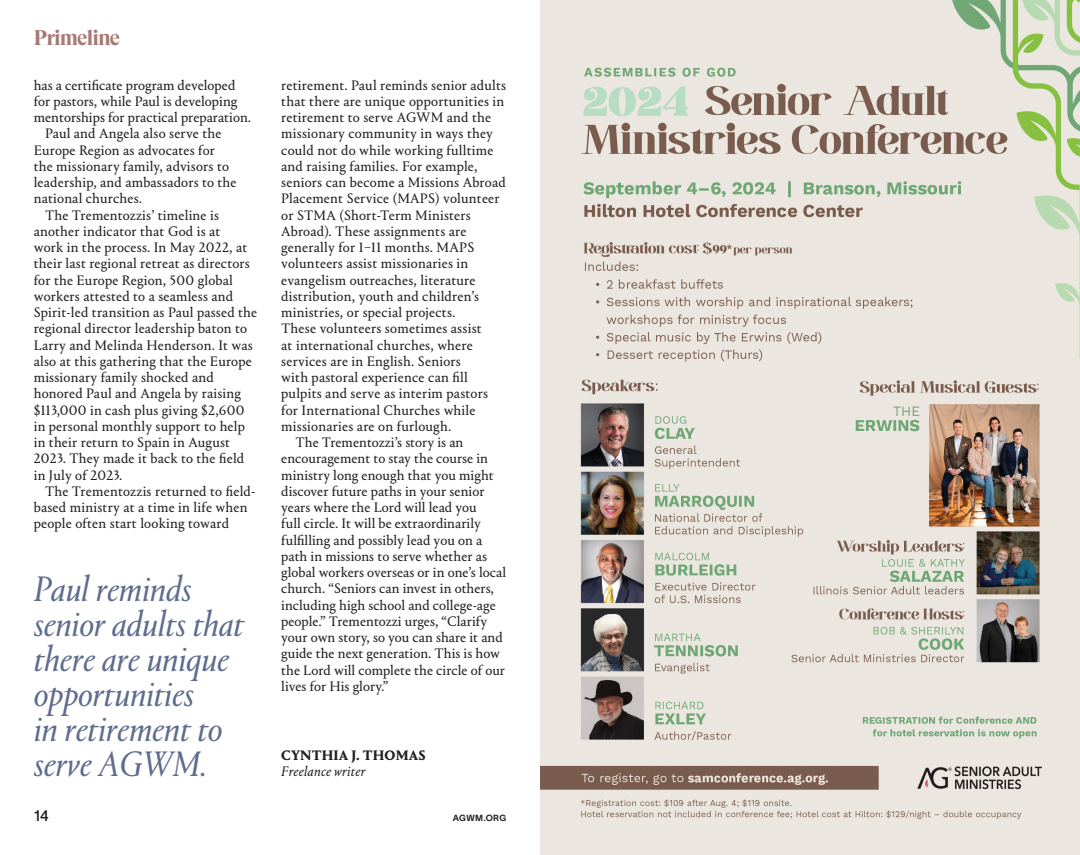
<style>
.page{position:relative;width:1080px;height:855px;background:#fff}
.page>*{position:absolute;margin:0;border:0;box-sizing:border-box;transform-origin:0 0}
.t1{font:italic 37px/35px "Portrait";letter-spacing:-.01em;color:#5f6c8d}
.t2{font:700 21.25px "GT Super Display";letter-spacing:-.04em;color:#a77973}
.t3{font:15px "TWK Lausanne 500";color:#231f20}
.t4{font:14.38px/16.2px "Portrait Text";letter-spacing:.01em;color:#231f20}
.t5{font:700 14.38px "Portrait Text";letter-spacing:.01em;color:#231f20}
.t6{font:italic 14.38px "Portrait Text";letter-spacing:.01em;color:#231f20}
.t7{font:8.75px "TWK Lausanne 700";letter-spacing:.04em;color:#231f20}
</style>
<div class="page">
<img style="left:540px;top:0;width:540px;height:855px">
<p class="t2" style="left:34px;top:26px;width:88px">Primeline</p>
<p class="t4" style="left:34px;top:76px;width:219px">has a certificate program developed for pastors, while Paul is developing mentorships for practical preparation.</p>
<p class="t4" style="left:34px;top:125px;width:204px;text-indent:11px">Paul and Angela also serve the<br>Europe Region as advocates for the missionary family, advisors to leadership, and ambassadors to the national churches.</p>
<p class="t4" style="left:34px;top:206px;width:225px;text-indent:11px">The Trementozzis’ timeline is another indicator that God is at<br>work in the process. In May 2022, at their last regional retreat as directors for the Europe Region, 500 global workers attested to a seamless and Spirit-led transition as Paul passed the regional director leadership baton to Larry and Melinda Henderson. It was also at this gathering that the Europe missionary family shocked and honored Paul and Angela by raising $113,000 in cash plus giving $2,600 in personal monthly support to help in their return to Spain in August 2023. They made it back to the field in July of 2023.</p>
<p class="t4" style="left:34px;top:482px;width:223px;text-indent:11px">The Trementozzis returned to field&shy;based ministry at a time in life when people often start looking toward</p>
<p class="t1" style="left:34px;top:570px;width:212px">Paul reminds senior adults that there are unique opportunities<br>in retirement to serve AGWM.</p>
<p class="t3" style="left:34px;top:805px;width:17px">14</p>
<p class="t4" style="left:281px;top:76px;width:227px">retirement. Paul reminds senior adults that there are unique opportunities in retirement to serve AGWM and the missionary community in ways they could not do while working fulltime and raising families. For example, seniors can become a Missions Abroad Placement Service (MAPS) volunteer or STMA (Short-Term Ministers Abroad). These assignments are generally for 1–11 months. MAPS volunteers assist missionaries in evangelism outreaches, literature distribution, youth and children’s ministries, or special projects.<br>These volunteers sometimes assist<br>at international churches, where services are in English. Seniors<br>with pastoral experience can fill pulpits and serve as interim pastors for International Churches while missionaries are on furlough.</p>
<p class="t4" style="left:281px;top:434px;width:226px;text-indent:14px">The Trementozzi’s story is an encouragement to stay the course in ministry long enough that you might discover future paths in your senior years where the Lord will lead you<br>full circle. It will be extraordinarily fulfilling and possibly lead you on a path in missions to serve whether as global workers overseas or in one’s local church. “Seniors can invest in others, including high school and college-age people.” Trementozzi urges, “Clarify your own story, so you can share it and guide the next generation. This is how the Lord will complete the circle of our lives for His glory.”</p>
<p class="t5" style="left:281px;top:745px;width:146px">CYNTHIA J. THOMAS</p>
<p class="t6" style="left:281px;top:761px;width:86px">Freelance writer</p>
<p class="t7" style="left:453px;top:812px;width:55px">AGWM.ORG</p>
</div>
